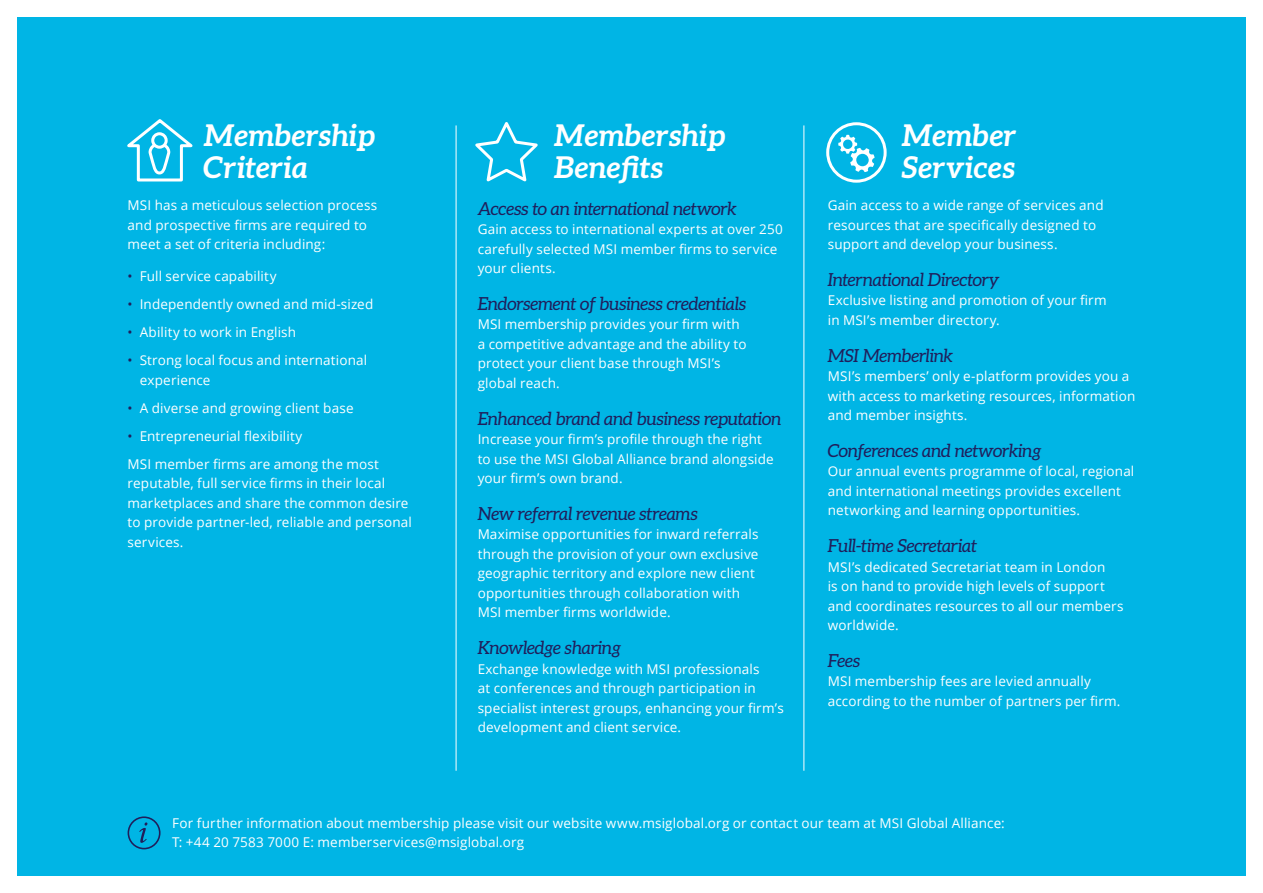
<style>
.page{position:relative;width:1263px;height:893px;background:#fff}
.page>*{position:absolute;margin:0;border:0;box-sizing:border-box;transform-origin:0 0}
.t1{font:italic 700 30px/31.5px "Aleo";letter-spacing:.005em;color:#fff}
.t2{font:italic 18px "Aleo";letter-spacing:-.015em;color:#201e5b}
.t3{font:13.5px/19.5px "Open Sans";letter-spacing:.01em;color:#fff}
.s1{color:#201e5b}
</style>
<div class="page">
<div style="left:17px;top:17px;width:1229px;height:859px;background:#00b5e5"></div>
<hr style="left:456px;top:125px;width:1px;height:646px;background:#fff">
<hr style="left:804px;top:125px;width:1px;height:646px;background:#fff">
<svg style="left:127px;top:119px;width:66px;height:63px"></svg>
<svg style="left:475px;top:122px;width:63px;height:60px"></svg>
<div style="left:826px;top:122px;width:61px;height:61px;border:3px solid #fff;border-radius:50%"></div>
<svg style="left:838px;top:135px;width:36px;height:37px"></svg>
<svg style="left:128px;top:816px;width:33px;height:33px"></svg>
<h1 class="t1" style="left:203px;top:119px;width:174px">Membership<br>Criteria</h1>
<p class="t3" style="left:128px;top:195px;width:251px">MSI has a meticulous selection process and prospective firms are required to meet a set of criteria including:</p>
<p class="t3" style="left:128px;top:266px;width:150px"><span class="s1">•</span> Full service capability</p>
<p class="t3" style="left:128px;top:294px;width:247px"><span class="s1">•</span> Independently owned and mid-sized</p>
<p class="t3" style="left:128px;top:322px;width:170px"><span class="s1">•</span> Ability to work in English</p>
<p class="t3" style="left:140px;top:350px;width:229px;text-indent:-12px"><span class="s1">•</span> Strong local focus and international experience</p>
<p class="t3" style="left:128px;top:398px;width:227px"><span class="s1">•</span> A diverse and growing client base</p>
<p class="t3" style="left:128px;top:422px;width:253px;line-height:28px"><span class="s1">•</span> Entrepreneurial flexibility<br>MSI member firms are among the most</p>
<p class="t3" style="left:128px;top:473px;width:286px">reputable, full service firms in their local marketplaces and share the common desire to provide partner-led, reliable and personal services.</p>
<h1 class="t1" style="left:553px;top:119px;width:174px">Membership<br>Benefits</h1>
<h2 class="t2" style="left:478px;top:198px;width:260px">Access to an international network</h2>
<p class="t3" style="left:478px;top:219px;width:307px">Gain access to international experts at over 250 carefully selected MSI member firms to service your clients.</p>
<h2 class="t2" style="left:478px;top:293px;width:270px">Endorsement of business credentials</h2>
<p class="t3" style="left:478px;top:314px;width:270px">MSI membership provides your firm with a competitive advantage and the ability to protect your client base through MSI’s global reach.</p>
<h2 class="t2" style="left:478px;top:408px;width:305px">Enhanced brand and business reputation</h2>
<p class="t3" style="left:478px;top:429px;width:298px">Increase your firm’s profile through the right to use the MSI Global Alliance brand alongside your firm’s own brand.</p>
<h2 class="t2" style="left:478px;top:503px;width:222px">New referral revenue streams</h2>
<p class="t3" style="left:478px;top:524px;width:282px">Maximise opportunities for inward referrals through the provision of your own exclusive geographic territory and explore new client opportunities through collaboration with MSI member firms worldwide.</p>
<h2 class="t2" style="left:478px;top:638px;width:145px">Knowledge sharing</h2>
<p class="t3" style="left:478px;top:659px;width:308px">Exchange knowledge with MSI professionals<br>at conferences and through participation in specialist interest groups, enhancing your firm’s development and client service.</p>
<h1 class="t1" style="left:901px;top:119px;width:117px">Member<br>Services</h1>
<p class="t3" style="left:828px;top:195px;width:277px">Gain access to a wide range of services and resources that are specifically designed to support and develop your business.</p>
<h2 class="t2" style="left:828px;top:269px;width:173px">International Directory</h2>
<p class="t3" style="left:828px;top:290px;width:280px">Exclusive listing and promotion of your firm in MSI’s member directory.</p>
<h2 class="t2" style="left:828px;top:345px;width:127px">MSI Memberlink</h2>
<p class="t3" style="left:828px;top:366px;width:309px">MSI’s members’ only e-platform provides you a with access to marketing resources, information and member insights.</p>
<h2 class="t2" style="left:828px;top:440px;width:215px">Conferences and networking</h2>
<p class="t3" style="left:828px;top:461px;width:308px">Our annual events programme of local, regional and international meetings provides excellent networking and learning opportunities.</p>
<h2 class="t2" style="left:828px;top:536px;width:151px">Full-time Secretariat</h2>
<p class="t3" style="left:828px;top:557px;width:297px">MSI’s dedicated Secretariat team in London<br>is on hand to provide high levels of support and coordinates resources to all our members worldwide.</p>
<h2 class="t2" style="left:828px;top:650px;width:34px">Fees</h2>
<p class="t3" style="left:828px;top:671px;width:294px">MSI membership fees are levied annually according to the number of partners per firm.</p>
<p class="t3" style="left:172px;top:813px;width:834px">For further information about membership please visit our website www.msiglobal.org or contact our team at MSI Global Alliance:<br>T: +44 20 7583 7000 E: memberservices@msiglobal.org</p>
</div>
